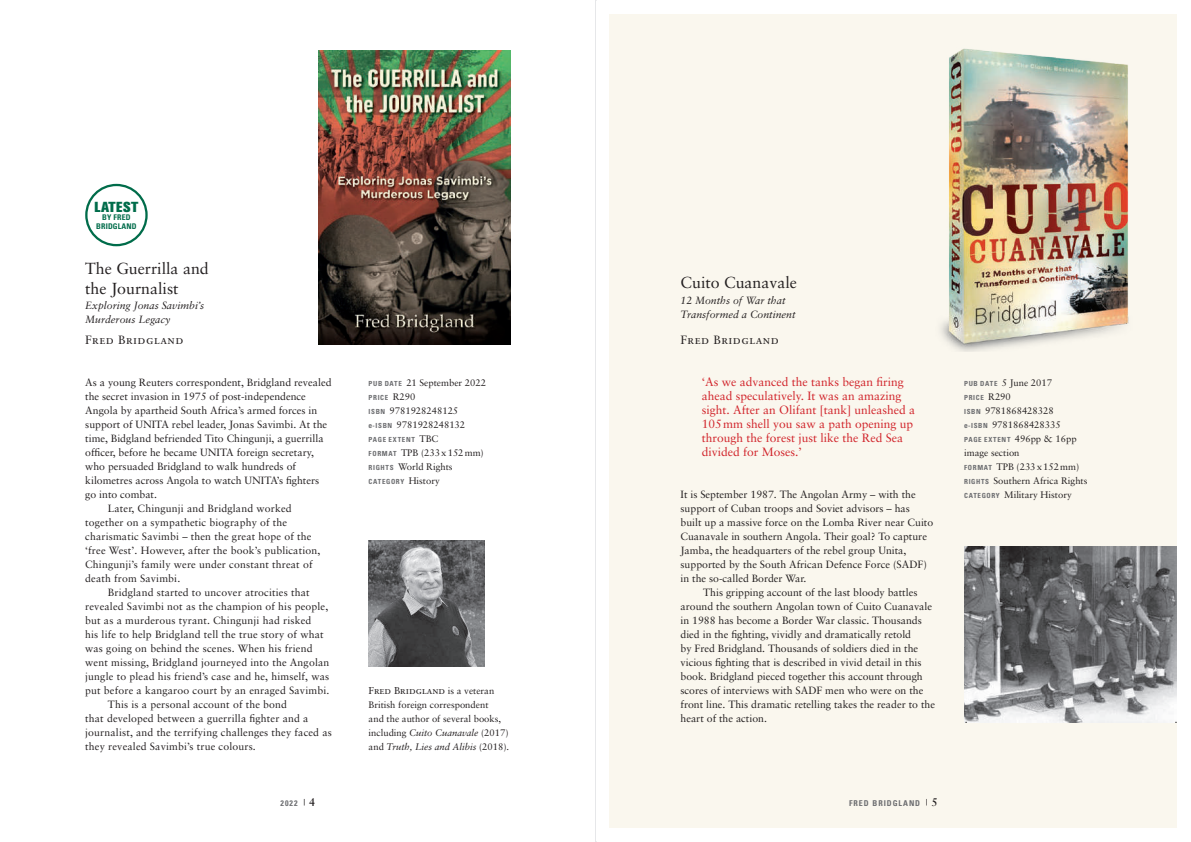
<style>
.page{position:relative;width:1191px;height:842px;background:#fff}
.page>*{position:absolute;margin:0;border:0;box-sizing:border-box;transform-origin:0 0}
.t1{font:16px/20px "Sabon";color:#231f20}
.t2{font:800 14.4px "Akzidenz Grotesk BE";letter-spacing:.02em;color:#006c4a}
.t3{font:12px/14px "Sabon";color:#d1232a}
.t4{font:12px "Sabon Roman SC";letter-spacing:.04em;color:#231f20}
.t5{font:10.5px "Sabon";color:#231f20}
.t6{font:italic 10.5px/14px "Sabon";color:#231f20}
.t7{font:10px "Sabon Roman SC";color:#231f20}
.t8{font:9.5px/14px "Sabon";color:#231f20}
.t9{font:700 condensed 8px "Univers";letter-spacing:.12em;color:#6c6d70}
.t10{font:700 condensed 7.8px/8.6px "Univers";letter-spacing:.02em;color:#006c4a;text-align:center}
.t11{font:700 condensed 7px "Univers";letter-spacing:.09em;color:#6c6d70}
.s1{font-family:"Univers";font-weight:700;font-stretch:condensed;font-size:7px;color:#6c6d70}
.s2{font-family:"Sabon";font-weight:400;font-stretch:normal;font-size:9.5px;color:#231f20}
.s3{font-family:"Univers";font-weight:700;font-stretch:condensed;font-size:7.5px;color:#6c6d70}
.s4{font-family:"Sabon";font-size:9.5px}
.s5{font-style:italic}
.s6{font-family:"Sabon MT Std";font-weight:600;font-stretch:normal;font-size:12px;color:#231f20}
</style>
<div class="page">
<div style="left:609px;top:14px;width:567px;height:814px;background:#faf7ee"></div>
<img style="left:318px;top:50px;width:192px;height:294px">
<img style="left:940px;top:48px;width:189px;height:303px">
<img style="left:369px;top:540px;width:115px;height:126px">
<img style="left:964px;top:546px;width:212px;height:176px">
<svg style="left:964px;top:718px;width:3px;height:5px"></svg>
<div style="left:85px;top:184px;width:63px;height:62px;border:2px solid #006c4a;border-radius:50%"></div>
<svg style="left:595px;top:0;width:1px;height:842px"></svg>
<h2 class="t2" style="left:94px;top:198px;width:45px">LATEST</h2>
<p class="t10" style="left:96px;top:213px;width:42px">BY FRED<br>BRIDGLAND</p>
<h1 class="t1" style="left:85px;top:258px;width:125px">The Guerrilla and the Journalist</h1>
<p class="t6" style="left:85px;top:298px;width:120px">Exploring Jonas Savimbi’s<br>Murderous Legacy</p>
<p class="t4" style="left:85px;top:333px;width:100px">Fred Bridgland</p>
<p class="t5" style="left:85px;top:376px;width:248px">As a young Reuters correspondent, Bridgland revealed</p>
<p class="t5" style="left:85px;top:390px;width:222px">the secret invasion in 1975 of post-independence</p>
<p class="t5" style="left:85px;top:404px;width:233px">Angola by apartheid South Africa’s armed forces in</p>
<p class="t5" style="left:85px;top:418px;width:243px">support of UNITA rebel leader, Jonas Savimbi. At the</p>
<p class="t5" style="left:85px;top:432px;width:240px">time, Bidgland befriended Tito Chingunji, a guerrilla</p>
<p class="t5" style="left:85px;top:446px;width:230px">officer, before he became UNITA foreign secretary,</p>
<p class="t5" style="left:85px;top:460px;width:212px">who persuaded Bridgland to walk hundreds of</p>
<p class="t5" style="left:85px;top:474px;width:235px">kilometres across Angola to watch UNITA’s fighters</p>
<p class="t5" style="left:85px;top:488px;width:73px">go into combat.</p>
<p class="t5" style="left:108px;top:502px;width:185px">Later, Chingunji and Bridgland worked</p>
<p class="t5" style="left:85px;top:516px;width:203px">together on a sympathetic biography of the</p>
<p class="t5" style="left:85px;top:530px;width:228px">charismatic Savimbi – then the great hope of the</p>
<p class="t5" style="left:85px;top:544px;width:237px">‘free West’. However, after the book’s publication,</p>
<p class="t5" style="left:85px;top:558px;width:229px">Chingunji’s family were under constant threat of</p>
<p class="t5" style="left:85px;top:572px;width:96px">death from Savimbi.</p>
<p class="t5" style="left:108px;top:586px;width:203px">Bridgland started to uncover atrocities that</p>
<p class="t5" style="left:85px;top:600px;width:244px">revealed Savimbi not as the champion of his people,</p>
<p class="t5" style="left:85px;top:614px;width:228px">but as a murderous tyrant. Chingunji had risked</p>
<p class="t5" style="left:85px;top:628px;width:240px">his life to help Bridgland tell the true story of what</p>
<p class="t5" style="left:85px;top:642px;width:229px">was going on behind the scenes. When his friend</p>
<p class="t5" style="left:85px;top:656px;width:246px">went missing, Bridgland journeyed into the Angolan</p>
<p class="t5" style="left:85px;top:670px;width:245px">jungle to plead his friend’s case and he, himself, was</p>
<p class="t5" style="left:85px;top:684px;width:246px">put before a kangaroo court by an enraged Savimbi.</p>
<p class="t5" style="left:108px;top:698px;width:181px">This is a personal account of the bond</p>
<p class="t5" style="left:85px;top:712px;width:225px">that developed between a guerrilla fighter and a</p>
<p class="t5" style="left:85px;top:726px;width:248px">journalist, and the terrifying challenges they faced as</p>
<p class="t5" style="left:85px;top:740px;width:172px">they revealed Savimbi’s true colours.</p>
<p class="t8" style="left:369px;top:376px;width:119px"><span class="s1">PUB DATE</span> 21 September 2022</p>
<p class="t11" style="left:369px;top:393px;width:48px">PRICE <span class="s2">R290</span></p>
<p class="t8" style="left:369px;top:404px;width:98px"><span class="s1">ISBN</span> 9781928248125 <span class="s3">e</span><span class="s1">-ISBN</span> 9781928248132</p>
<p class="t11" style="left:369px;top:435px;width:71px">PAGE EXTENT <span class="s2">TBC</span></p>
<p class="t8" style="left:369px;top:446px;width:117px"><span class="s1">FORMAT</span> TPB (233x152mm)<br><span class="s1">RIGHTS</span> World Rights</p>
<p class="t11" style="left:369px;top:477px;width:73px">CATEGORY <span class="s2">History</span></p>
<p class="t7" style="left:369px;top:685px;width:127px">Fred Bridgland <span class="s4">is a veteran</span></p>
<p class="t8" style="left:369px;top:698px;width:142px">British foreign correspondent<br>and the author of several books, including <span class="s5">Cuito Cuanavale</span> (2017) and <span class="s5">Truth, Lies and Alibis</span> (2018).</p>
<h1 class="t1" style="left:680px;top:272px;width:118px">Cuito Cuanavale</h1>
<p class="t6" style="left:680px;top:293px;width:116px">12 Months of War that<br>Transformed a Continent</p>
<p class="t4" style="left:680px;top:333px;width:100px">Fred Bridgland</p>
<p class="t3" style="left:702px;top:375px;width:215px">‘As we advanced the tanks began firing ahead speculatively. It was an amazing sight. After an Olifant [tank] unleashed a 105mm shell you saw a path opening up through the forest just like the Red Sea divided for Moses.’</p>
<p class="t8" style="left:964px;top:376px;width:89px"><span class="s1">PUB DATE</span> 5 June 2017</p>
<p class="t11" style="left:964px;top:393px;width:48px">PRICE <span class="s2">R290</span></p>
<p class="t8" style="left:964px;top:404px;width:98px"><span class="s1">ISBN</span> 9781868428328 <span class="s3">e</span><span class="s1">-ISBN</span> 9781868428335</p>
<p class="t11" style="left:964px;top:435px;width:114px">PAGE EXTENT <span class="s2">496pp &amp; 16pp</span></p>
<p class="t8" style="left:964px;top:446px;width:125px">image section<br><span class="s1">FORMAT</span> TPB (233x152mm)<br><span class="s1">RIGHTS</span> Southern Africa Rights</p>
<p class="t5" style="left:680px;top:488px;width:237px">It is September 1987. The Angolan Army – with the</p>
<p class="t8" style="left:964px;top:488px;width:109px"><span class="s1">CATEGORY</span> Military History</p>
<p class="t5" style="left:680px;top:502px;width:231px">support of Cuban troops and Soviet advisors – has</p>
<p class="t5" style="left:680px;top:516px;width:254px">built up a massive force on the Lomba River near Cuito</p>
<p class="t5" style="left:680px;top:530px;width:248px">Cuanavale in southern Angola. Their goal? To capture</p>
<p class="t5" style="left:680px;top:544px;width:227px">Jamba, the headquarters of the rebel group Unita,</p>
<p class="t5" style="left:680px;top:558px;width:248px">supported by the South African Defence Force (SADF)</p>
<p class="t5" style="left:680px;top:572px;width:127px">in the so-called Border War.</p>
<p class="t5" style="left:703px;top:586px;width:216px">This gripping account of the last bloody battles</p>
<p class="t5" style="left:680px;top:600px;width:253px">around the southern Angolan town of Cuito Cuanavale</p>
<p class="t5" style="left:680px;top:614px;width:243px">in 1988 has become a Border War classic. Thousands</p>
<p class="t5" style="left:680px;top:628px;width:232px">died in the fighting, vividly and dramatically retold</p>
<p class="t5" style="left:680px;top:642px;width:239px">by Fred Bridgland. Thousands of soldiers died in the</p>
<p class="t5" style="left:680px;top:656px;width:242px">vicious fighting that is described in vivid detail in this</p>
<p class="t5" style="left:680px;top:670px;width:244px">book. Bridgland pieced together this account through</p>
<p class="t5" style="left:680px;top:684px;width:244px">scores of interviews with SADF men who were on the</p>
<p class="t5" style="left:680px;top:698px;width:256px">front line. This dramatic retelling takes the reader to the</p>
<p class="t5" style="left:680px;top:712px;width:88px">heart of the action.</p>
<p class="t9" style="left:280px;top:798px;width:36px">2022 <sup>|</sup> <span class="s6">4</span></p>
<p class="t9" style="left:849px;top:798px;width:90px">FRED BRIDGLAND <sup>|</sup> <span class="s6">5</span></p>
</div>
